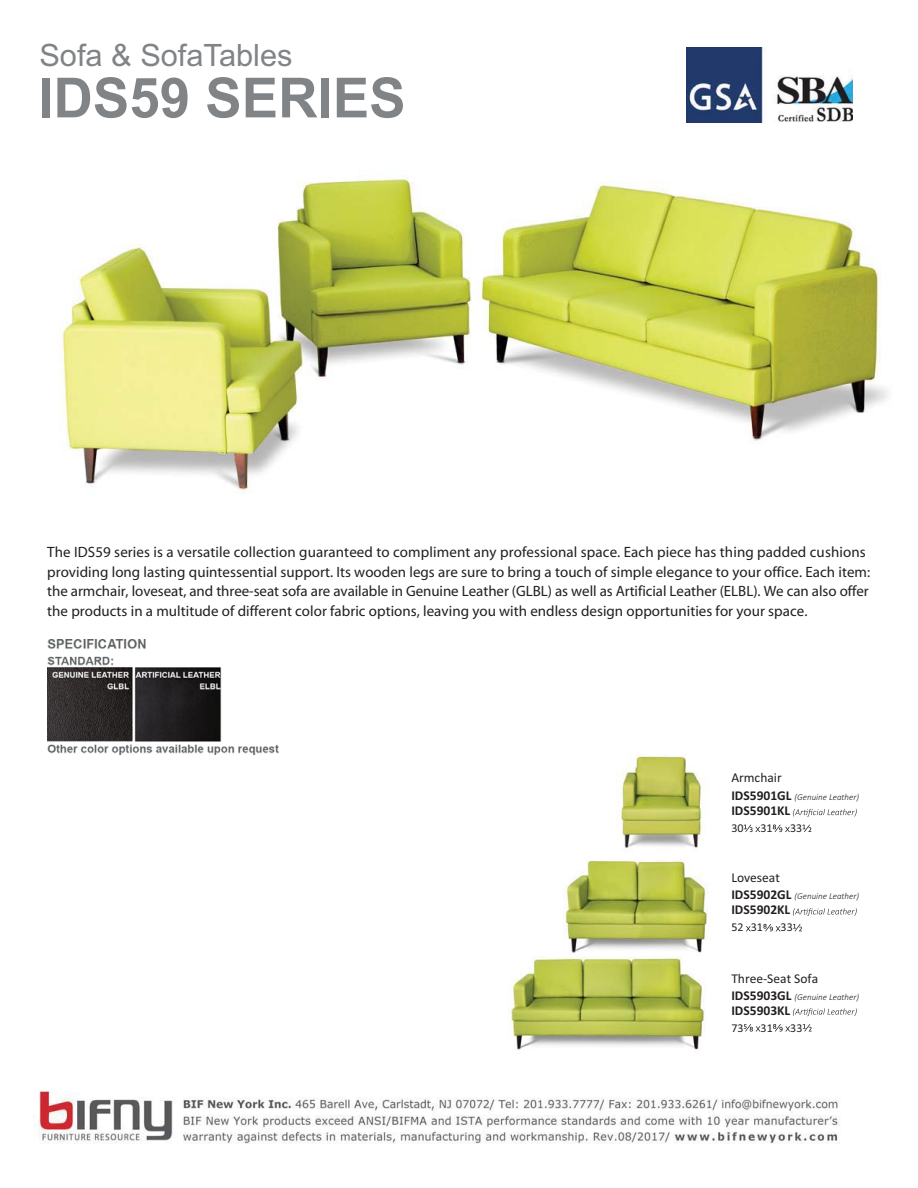
<style>
.page{position:relative;width:918px;height:1188px;background:#fff}
.page>*{position:absolute;margin:0;border:0;box-sizing:border-box;transform-origin:0 0}
.t1{font:700 55.35px "Arial";color:#818486}
.t2{font:30.75px "Arial";color:#818486}
.t3{font:15px/19.5px "Myriad";letter-spacing:.005em;color:#231f20}
.t4{font:13.5px "Calibri";color:#231f20}
.t5{font:700 13.5px "Calibri";color:#231f20}
.t6{font:12px "Calibri";color:#231f20}
.t7{font:italic 300 9px "Calibri";color:#231f20}
.s1{font-weight:700;font-style:normal;font-size:13.5px}
</style>
<div class="page">
<img style="left:61px;top:178px;width:827px;height:315px">
<img style="left:33px;top:1091px;width:807px;height:53px">
<img style="left:686px;top:47px;width:167px;height:75px">
<svg style="left:793px;top:809px;width:64px;height:8px"></svg>
<svg style="left:744px;top:825px;width:16px;height:7px"></svg>
<svg style="left:773px;top:825px;width:17px;height:7px"></svg>
<svg style="left:803px;top:825px;width:8px;height:7px"></svg>
<svg style="left:793px;top:908px;width:64px;height:8px"></svg>
<svg style="left:746px;top:926px;width:5px;height:5px"></svg>
<svg style="left:763px;top:924px;width:17px;height:7px"></svg>
<svg style="left:793px;top:924px;width:9px;height:7px"></svg>
<svg style="left:793px;top:1008px;width:64px;height:8px"></svg>
<svg style="left:744px;top:1024px;width:16px;height:8px"></svg>
<svg style="left:773px;top:1024px;width:17px;height:8px"></svg>
<svg style="left:803px;top:1024px;width:9px;height:8px"></svg>
<img style="left:47px;top:640px;width:232px;height:115px">
<img style="left:616px;top:755px;width:89px;height:94px">
<img style="left:565px;top:860px;width:144px;height:93px">
<img style="left:510px;top:956px;width:196px;height:94px">
<h2 class="t2" style="left:39px;top:37px;width:255px">Sofa &amp; SofaTables</h2>
<h1 class="t1" style="left:38px;top:66px;width:369px">IDS59 SERIES</h1>
<p class="t3" style="left:47px;top:544px;width:824px">The IDS59 series is a versatile collection guaranteed to compliment any professional space. Each piece has thing padded cushions providing long lasting quintessential support. Its wooden legs are sure to bring a touch of simple elegance to your office. Each item: the armchair, loveseat, and three-seat sofa are available in Genuine Leather (GLBL) as well as Artificial Leather (ELBL). We can also offer the products in a multitude of different color fabric options, leaving you with endless design opportunities for your space.</p>
<p class="t4" style="left:731px;top:769px;width:52px">Armchair</p>
<p class="t5" style="left:731px;top:803px;width:60px">IDS5901KL</p>
<p class="t6" style="left:731px;top:821px;width:14px">30</p>
<p class="t6" style="left:760px;top:821px;width:14px">31</p>
<p class="t6" style="left:790px;top:821px;width:14px">33</p>
<p class="t7" style="left:731px;top:792px;width:129px"><span class="s1">IDS5901GL</span> (Genuine Leather)</p>
<p class="t4" style="left:731px;top:870px;width:50px">Loveseat</p>
<p class="t7" style="left:731px;top:891px;width:129px"><span class="s1">IDS5902GL</span> (Genuine Leather)</p>
<p class="t5" style="left:731px;top:902px;width:60px">IDS5902KL</p>
<p class="t6" style="left:731px;top:920px;width:33px">52 31</p>
<p class="t6" style="left:781px;top:920px;width:14px">33</p>
<p class="t4" style="left:731px;top:970px;width:88px">Three-Seat Sofa</p>
<p class="t7" style="left:731px;top:991px;width:129px"><span class="s1">IDS5903GL</span> (Genuine Leather)</p>
<p class="t5" style="left:731px;top:1002px;width:60px">IDS5903KL</p>
<p class="t6" style="left:731px;top:1020px;width:14px">73</p>
<p class="t6" style="left:761px;top:1020px;width:14px">31</p>
<p class="t6" style="left:790px;top:1020px;width:14px">33</p>
</div>
